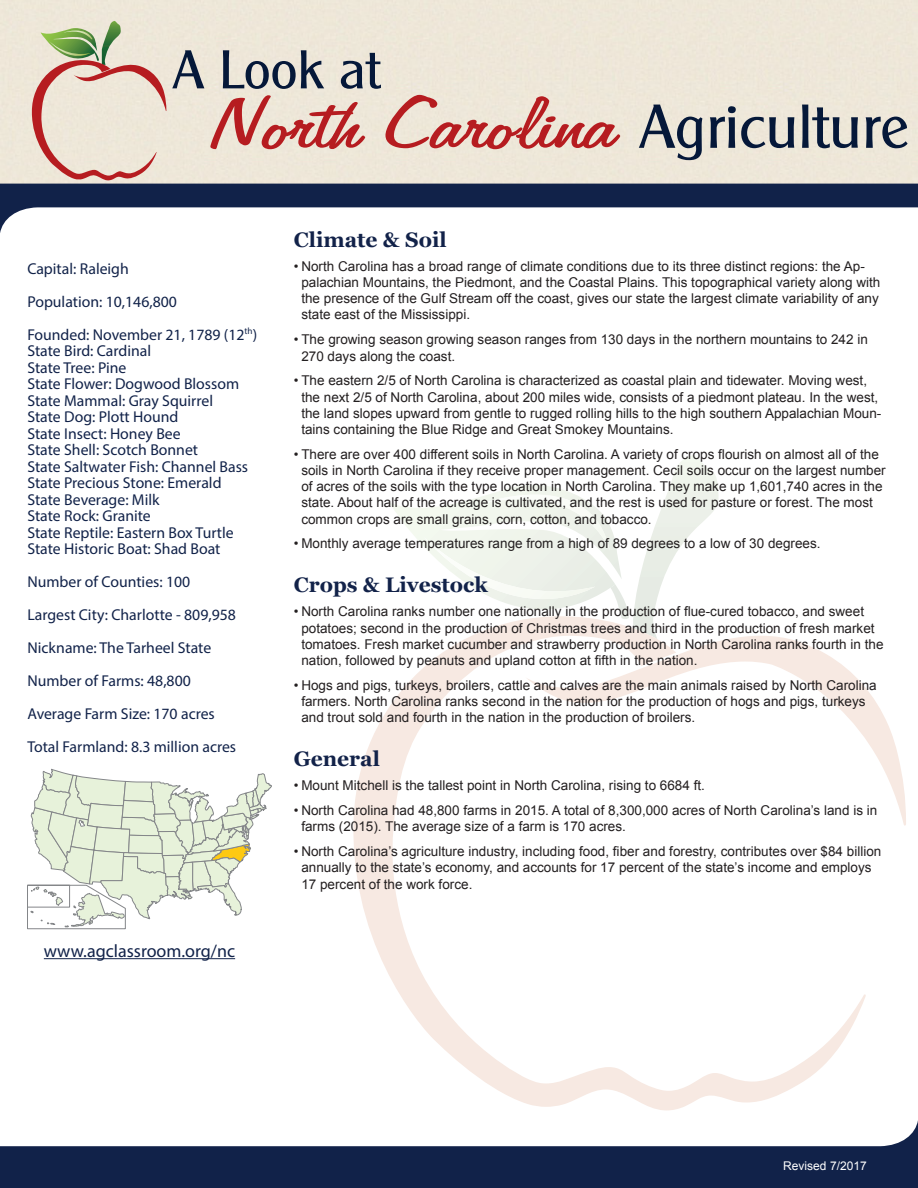
<style>
.page{position:relative;width:918px;height:1188px;background:#fff}
.page>*{position:absolute;margin:0;border:0;box-sizing:border-box;transform-origin:0 0}
.t1{font:82.5px "Freehand 575 BT Regular B";color:#b61c20;scale:1.42 1}
.State_Fact{font:62.25px "Clearly Gothic";color:#051839}
.State_Fact-2{font:54.75px "Clearly Gothic";color:#051839}
.t2{font:700 21px "Georgia";color:#122249}
.t3{font:18px "Myriad Pro";color:#112249}
.State_Fact-3{font:15.75px "Myriad Pro";color:#112249}
.t4{font:13.5px/16.2px "Arial";color:#231f20}
.t5{font:12px "Arial";color:#fff}
</style>
<div class="page">
<svg style="left:0;top:184px;width:918px;height:49px"></svg>
<svg style="left:0;top:1120px;width:918px;height:68px;fill:#112249"></svg>
<svg style="left:32px;top:21px;width:134px;height:159px;background:#decbba"></svg>
<svg style="left:353px;top:639px;width:513px;height:471px"></svg>
<svg style="left:525px;top:636px;width:381px;height:190px"></svg>
<svg style="left:390px;top:455px;width:330px;height:184px"></svg>
<svg style="left:27px;top:769px;width:245px;height:160px"></svg>
<hr style="left:44px;top:958px;width:191px;height:1px;background:#112249">
<p class="State_Fact-2" style="left:173px;top:38px;width:209px">A Look at</p>
<p class="t1" style="left:211px;top:80px;width:290px">North Carolina</p>
<p class="State_Fact" style="left:639px;top:90px;width:271px">Agriculture</p>
<p class="State_Fact-3" style="left:27px;top:259px;width:103px">Capital: Raleigh</p>
<p class="State_Fact-3" style="left:27px;top:292px;width:151px">Population: 10,146,800</p>
<p class="State_Fact-3" style="left:27px;top:325px;width:231px">Founded: November 21, 1789 (12<sup>th</sup>)</p>
<p class="State_Fact-3" style="left:27px;top:341px;width:125px">State Bird: Cardinal</p>
<p class="State_Fact-3" style="left:27px;top:358px;width:101px">State Tree: Pine</p>
<p class="State_Fact-3" style="left:27px;top:374px;width:213px">State Flower: Dogwood Blossom</p>
<p class="State_Fact-3" style="left:27px;top:391px;width:187px">State Mammal: Gray Squirrel</p>
<p class="State_Fact-3" style="left:27px;top:407px;width:153px">State Dog: Plott Hound</p>
<p class="State_Fact-3" style="left:27px;top:424px;width:155px">State Insect: Honey Bee</p>
<p class="State_Fact-3" style="left:27px;top:440px;width:172px">State Shell: Scotch Bonnet</p>
<p class="State_Fact-3" style="left:27px;top:457px;width:222px">State Saltwater Fish: Channel Bass</p>
<p class="State_Fact-3" style="left:27px;top:473px;width:196px">State Precious Stone: Emerald</p>
<p class="State_Fact-3" style="left:27px;top:490px;width:134px">State Beverage: Milk</p>
<p class="State_Fact-3" style="left:27px;top:506px;width:125px">State Rock: Granite</p>
<p class="State_Fact-3" style="left:27px;top:523px;width:208px">State Reptile: Eastern Box Turtle</p>
<p class="State_Fact-3" style="left:27px;top:539px;width:195px">State Historic Boat: Shad Boat</p>
<p class="State_Fact-3" style="left:27px;top:572px;width:164px">Number of Counties: 100</p>
<p class="State_Fact-3" style="left:27px;top:605px;width:210px">Largest City: Charlotte - 809,958</p>
<p class="State_Fact-3" style="left:27px;top:638px;width:185px">Nickname: The Tarheel State</p>
<p class="State_Fact-3" style="left:27px;top:671px;width:165px">Number of Farms: 48,800</p>
<p class="State_Fact-3" style="left:27px;top:704px;width:189px">Average Farm Size: 170 acres</p>
<p class="State_Fact-3" style="left:27px;top:737px;width:210px">Total Farmland: 8.3 million acres</p>
<p class="t3" style="left:44px;top:940px;width:193px">www.agclassroom.org/nc</p>
<p class="t2" style="left:294px;top:226px;width:154px">Climate &amp; Soil</p>
<p class="t4" style="left:301px;top:258px;width:581px;text-indent:-8px">• North Carolina has a broad range of climate conditions due to its three distinct regions: the Ap&shy;palachian Mountains, the Piedmont, and the Coastal Plains. This topographical variety along with the presence of the Gulf Stream off the coast, gives our state the largest climate variability of any state east of the Mississippi.</p>
<p class="t4" style="left:301px;top:332px;width:568px;text-indent:-8px">• The growing season growing season ranges from 130 days in the northern mountains to 242 in<br>270 days along the coast.</p>
<p class="t4" style="left:301px;top:373px;width:582px;text-indent:-8px">• The eastern 2/5 of North Carolina is characterized as coastal plain and tidewater. Moving west, the next 2/5 of North Carolina, about 200 miles wide, consists of a piedmont plateau. In the west, the land slopes upward from gentle to rugged rolling hills to the high southern Appalachian Moun&shy;tains containing the Blue Ridge and Great Smokey Mountains.</p>
<p class="t4" style="left:301px;top:446px;width:586px;text-indent:-8px">• There are over 400 different soils in North Carolina. A variety of crops flourish on almost all of the soils in North Carolina if they receive proper management. Cecil soils occur on the largest number of acres of the soils with the type location in North Carolina. They make up 1,601,740 acres in the state. About half of the acreage is cultivated, and the rest is used for pasture or forest. The most common crops are small grains, corn, cotton, and tobacco.</p>
<p class="t4" style="left:294px;top:536px;width:528px">• Monthly average temperatures range from a high of 89 degrees to a low of 30 degrees.</p>
<p class="t2" style="left:294px;top:572px;width:195px">Crops &amp; Livestock</p>
<p class="t4" style="left:301px;top:604px;width:584px;text-indent:-8px">• North Carolina ranks number one nationally in the production of flue-cured tobacco, and sweet potatoes; second in the production of Christmas trees and third in the production of fresh market tomatoes. Fresh market cucumber and strawberry production in North Carolina ranks fourth in the nation, followed by peanuts and upland cotton at fifth in the nation.</p>
<p class="t4" style="left:301px;top:677px;width:577px;text-indent:-8px">• Hogs and pigs, turkeys, broilers, cattle and calves are the main animals raised by North Carolina farmers. North Carolina ranks second in the nation for the production of hogs and pigs, turkeys and trout sold and fourth in the nation in the production of broilers.</p>
<p class="t2" style="left:294px;top:745px;width:88px">General</p>
<p class="t4" style="left:294px;top:778px;width:413px">• Mount Mitchell is the tallest point in North Carolina, rising to 6684 ft.</p>
<p class="t4" style="left:301px;top:802px;width:578px;text-indent:-8px">• North Carolina had 48,800 farms in 2015. A total of 8,300,000 acres of North Carolina’s land is in farms (2015). The average size of a farm is 170 acres.</p>
<p class="t4" style="left:301px;top:843px;width:582px;text-indent:-8px">• North Carolina’s agriculture industry, including food, fiber and forestry, contributes over $84 billion annually to the state’s economy, and accounts for 17 percent of the state’s income and employs<br>17 percent of the work force.</p>
<p class="t5" style="left:783px;top:1158px;width:85px">Revised 7/2017</p>
</div>
